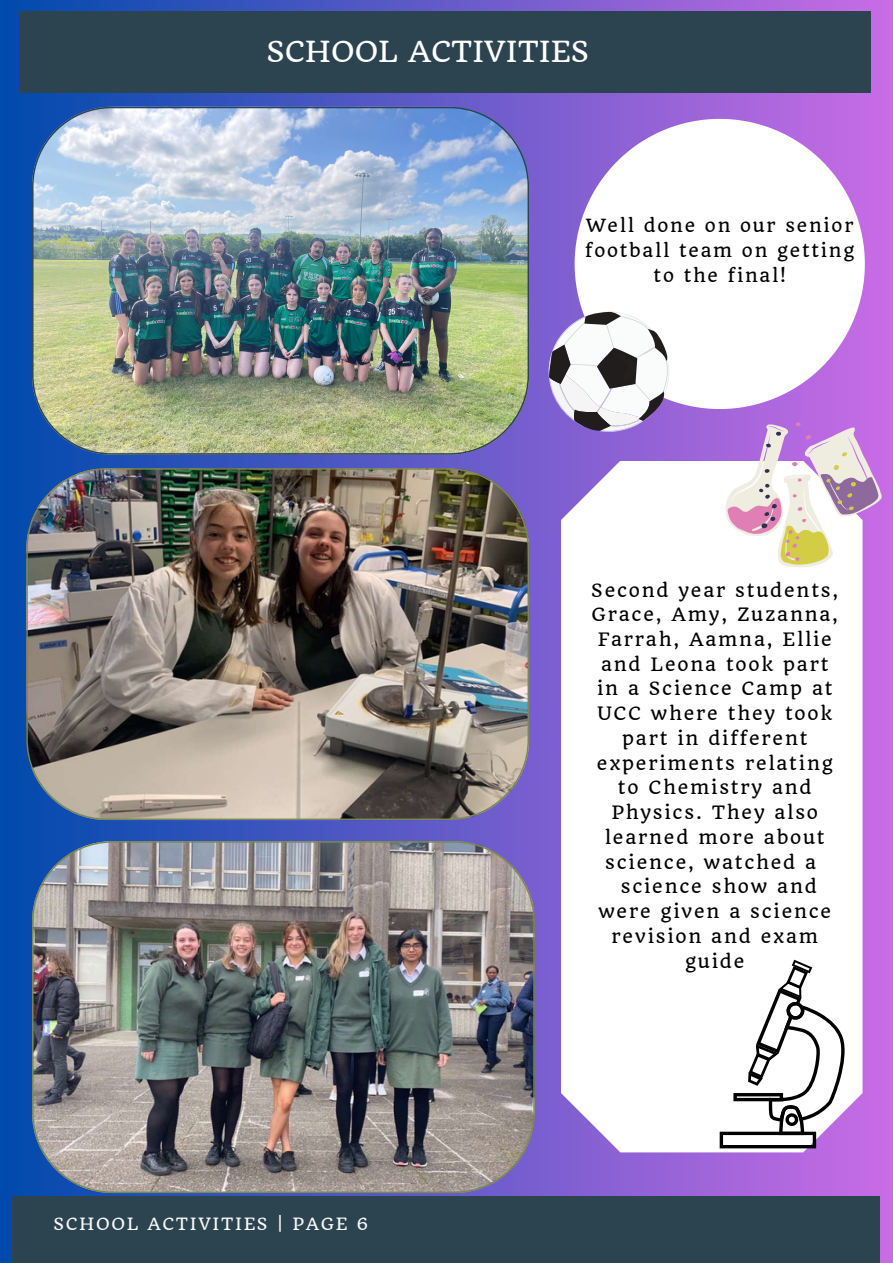
<style>
.page{position:relative;width:893px;height:1264px;background:#fff}
.page>*{position:absolute;margin:0;border:0;box-sizing:border-box;transform-origin:0 0}
.t1{font:28.35px "Quando";color:#fff}
.t2{font:18px/24.8px "Quando";letter-spacing:.1em;color:#000;text-align:center}
.t3{font:17.7px/24.8px "Quando";letter-spacing:.1em;color:#000;text-align:center}
.t4{font:16.5px "Quando";letter-spacing:.1em;color:#fafafa}
</style>
<div class="page">
<div style="left:0;top:0;width:892px;height:1262px;background:linear-gradient(to right,#034ca8,#c96de6)"></div>
<div style="left:12px;top:1196px;width:867px;height:66px;background:#2c4450"></div>
<div style="left:19px;top:12px;width:851px;height:81px;background:#2c4450"></div>
<img style="left:32px;top:107px;width:497px;height:347px">
<svg style="left:574px;top:119px;width:290px;height:290px"></svg>
<svg style="left:548px;top:311px;width:122px;height:121px"></svg>
<img style="left:26px;top:468px;width:503px;height:352px">
<img style="left:32px;top:841px;width:502px;height:351px">
<svg style="left:561px;top:460px;width:301px;height:692px"></svg>
<svg style="left:725px;top:422px;width:156px;height:145px"></svg>
<svg style="left:719px;top:959px;width:127px;height:189px"></svg>
<p class="t1" style="left:266px;top:34px;width:324px">SCHOOL ACTIVITIES</p>
<p class="t3" style="left:585px;top:214px;width:270px">Well done on our senior football team on getting to the final!</p>
<p class="t4" style="left:53px;top:1213px;width:316px">SCHOOL ACTIVITIES | PAGE 6</p>
<p class="t2" style="left:591px;top:577px;width:248px">Second year students,<br>Grace, Amy, Zuzanna,<br>Farrah, Aamna, Ellie and Leona took part in a Science Camp at<br>UCC where they took part in different experiments relating to Chemistry and<br>Physics. They also learned more about science, watched a science show and were given a science revision and exam guide</p>
</div>
